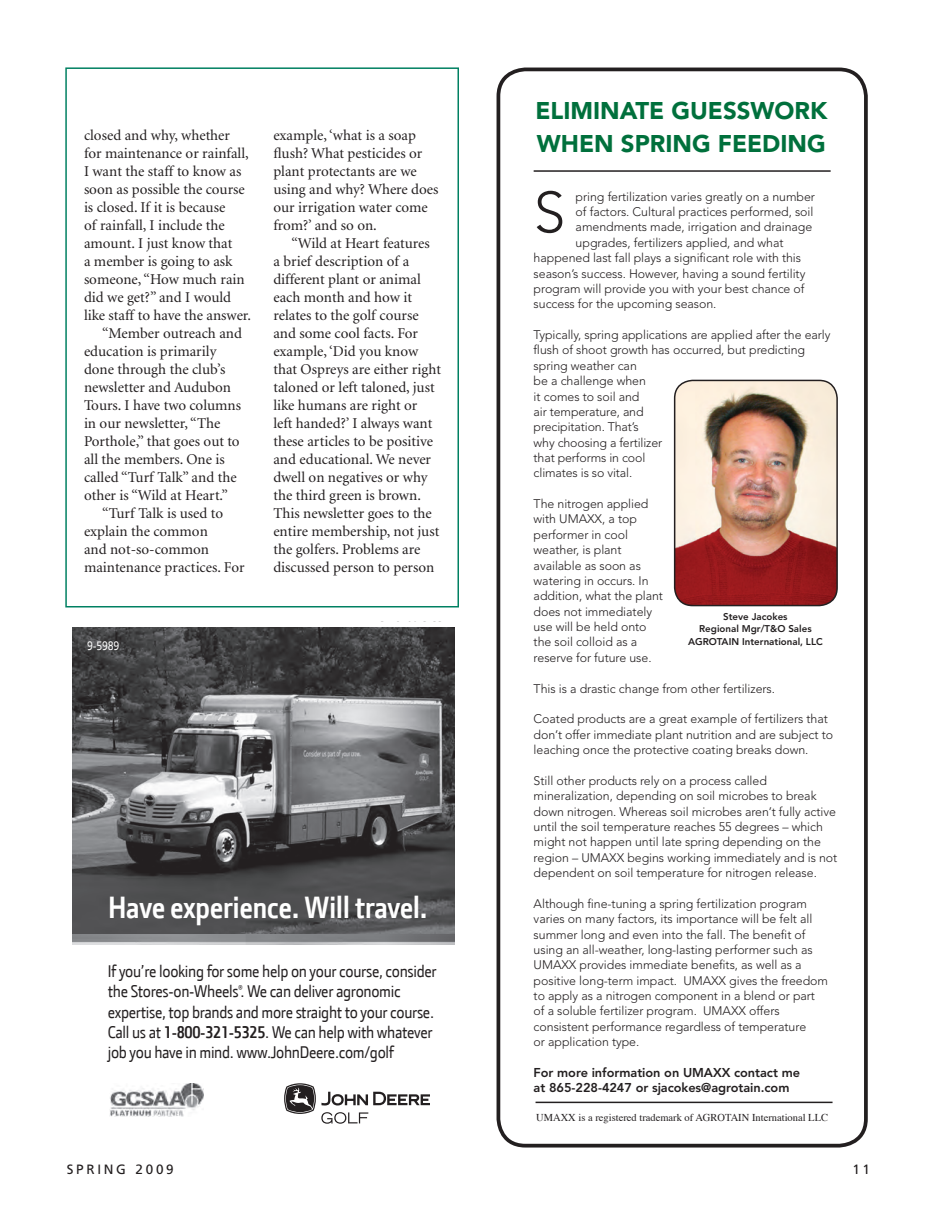
<style>
.page{position:relative;width:945px;height:1215px;background:#fff}
.page>*{position:absolute;margin:0;border:0;box-sizing:border-box;transform-origin:0 0}
.t1{font:300 57px "Avenir LT Std";color:#231f20}
.t2{font:700 31.05px "JD Sans";letter-spacing:-.02em;color:#fff;scale:.94 1}
.t3{font:900 24px/33px "Avenir LT Std";color:#00703c}
.t4{font:17.1px/20.1px "JD Sans";letter-spacing:-.02em;color:#231f20;scale:.94 1}
.t5{font:15px/18px "Minion";color:#231f20}
.t6{font:13.5px "Frutiger";letter-spacing:.2em;color:#231f20}
.t7{font:800 12.75px/15.5px "Avenir LT Std";letter-spacing:-.005em;color:#231f20}
.t8{font:12.45px "JD Sans";color:#fff;scale:.94 1}
.t9{font:300 12.3px/15.3px "Avenir LT Std";letter-spacing:-.005em;color:#231f20}
.t10{font:10.5px "Times";color:#231f20}
.t11{font:800 9.75px/12.8px "Avenir LT Std";color:#231f20;text-align:center}
.s1{font-weight:700}
</style>
<div class="page">
<div style="left:65px;top:67px;width:394px;height:541px;background:#fff;border:2px solid #008062"></div>
<div style="left:497px;top:68px;width:371px;height:1080px;border:4px solid #231f20;border-radius:27px"></div>
<hr style="left:536px;top:1102px;width:297px;height:1px;background:#231f20">
<img style="left:675px;top:380px;width:162px;height:226px">
<div style="left:674px;top:380px;width:164px;height:226px;border:2px solid #231f20;border-radius:18px"></div>
<hr style="left:534px;top:170px;width:297px;height:2px;background:#231f20">
<img style="left:72px;top:628px;width:382px;height:317px">
<svg style="left:284px;top:1083px;width:146px;height:41px"></svg>
<img style="left:109px;top:1083px;width:94px;height:33px">
<p class="t5" style="left:84px;top:126px;width:148px">closed and why, whether</p>
<p class="t5" style="left:84px;top:144px;width:166px">for maintenance or rainfall,</p>
<p class="t5" style="left:84px;top:162px;width:159px">I want the staff to know as</p>
<p class="t5" style="left:84px;top:180px;width:162px">soon as possible the course</p>
<p class="t5" style="left:84px;top:198px;width:143px">is closed. If it is because</p>
<p class="t5" style="left:84px;top:216px;width:142px">of rainfall, I include the</p>
<p class="t5" style="left:84px;top:234px;width:150px">amount. I just know that</p>
<p class="t5" style="left:84px;top:252px;width:150px">a member is going to ask</p>
<p class="t5" style="left:84px;top:270px;width:162px">someone, “How much rain</p>
<p class="t5" style="left:84px;top:288px;width:149px">did we get?” and I would</p>
<p class="t5" style="left:84px;top:306px;width:169px">like staff to have the answer.</p>
<p class="t5" style="left:102px;top:324px;width:142px">“Member outreach and</p>
<p class="t5" style="left:84px;top:342px;width:134px">education is primarily</p>
<p class="t5" style="left:84px;top:360px;width:143px">done through the club’s</p>
<p class="t5" style="left:84px;top:378px;width:149px">newsletter and Audubon</p>
<p class="t5" style="left:84px;top:396px;width:159px">Tours. I have two columns</p>
<p class="t5" style="left:84px;top:414px;width:138px">in our newsletter, “The</p>
<p class="t5" style="left:84px;top:432px;width:157px">Porthole,” that goes out to</p>
<p class="t5" style="left:84px;top:450px;width:142px">all the members. One is</p>
<p class="t5" style="left:84px;top:468px;width:154px">called “Turf Talk” and the</p>
<p class="t5" style="left:84px;top:486px;width:146px">other is “Wild at Heart.”</p>
<p class="t5" style="left:102px;top:504px;width:123px">“Turf Talk is used to</p>
<p class="t5" style="left:84px;top:522px;width:125px">explain the common</p>
<p class="t5" style="left:84px;top:540px;width:127px">and not-so-common</p>
<p class="t5" style="left:84px;top:558px;width:162px">maintenance practices. For</p>
<p class="t5" style="left:273px;top:126px;width:167px">example, ‘what is a soap flush? What pesticides or plant protectants are we using and why? Where does our irrigation water come from?’ and so on.</p>
<p class="t5" style="left:273px;top:234px;width:169px;text-indent:18px">“Wild at Heart features<br>a brief description of a different plant or animal each month and how it relates to the golf course and some cool facts. For example, ‘Did you know that Ospreys are either right taloned or left taloned, just like humans are right or<br>left handed?’ I always want these articles to be positive and educational. We never dwell on negatives or why the third green is brown.<br>This newsletter goes to the entire membership, not just the golfers. Problems are discussed person to person</p>
<p class="t8" style="left:87px;top:638px;width:36px">9-5989</p>
<h2 class="t2" style="left:108px;top:887px;width:342px">Have experience. Will travel.</h2>
<p class="t4" style="left:108px;top:961px;width:351px">If you’re looking for some help on your course, consider the Stores-on-Wheels<sup>®</sup>. We can deliver agronomic expertise, top brands and more straight to your course.<br>Call us at <span class="s1">1-800-321-5325</span>. We can help with whatever job you have in mind. www.JohnDeere.com/golf</p>
<h3 class="t3" style="left:535px;top:94px;width:293px">ELIMINATE GUESSWORK<br>WHEN SPRING FEEDING</h3>
<h1 class="t1" style="left:534px;top:179px;width:33px">S</h1>
<p class="t9" style="left:576px;top:189px;width:241px">pring fertilization varies greatly on a number</p>
<p class="t9" style="left:576px;top:204px;width:239px">of factors. Cultural practices performed, soil</p>
<p class="t9" style="left:576px;top:220px;width:238px">amendments made, irrigation and drainage</p>
<p class="t9" style="left:576px;top:235px;width:209px">upgrades, fertilizers applied, and what</p>
<p class="t9" style="left:534px;top:250px;width:269px">happened last fall plays a significant role with this</p>
<p class="t9" style="left:534px;top:266px;width:273px">season’s success. However, having a sound fertility</p>
<p class="t9" style="left:534px;top:281px;width:272px">program will provide you with your best chance of</p>
<p class="t9" style="left:534px;top:296px;width:184px">success for the upcoming season.</p>
<p class="t9" style="left:534px;top:327px;width:298px">Typically, spring applications are applied after the early flush of shoot growth has occurred, but predicting spring weather can<br>be a challenge when<br>it comes to soil and<br>air temperature, and<br>precipitation. That’s<br>why choosing a fertilizer<br>that performs in cool<br>climates is so vital.</p>
<p class="t9" style="left:534px;top:496px;width:131px">The nitrogen applied with UMAXX, a top performer in cool weather, is plant available as soon as watering in occurs. In addition, what the plant does not immediately use will be held onto the soil colloid as a reserve for future use.</p>
<p class="t9" style="left:534px;top:681px;width:243px">This is a drastic change from other fertilizers.</p>
<p class="t9" style="left:534px;top:711px;width:301px">Coated products are a great example of fertilizers that don’t offer immediate plant nutrition and are subject to leaching once the protective coating breaks down.</p>
<p class="t9" style="left:534px;top:773px;width:305px">Still other products rely on a process called mineralization, depending on soil microbes to break down nitrogen. Whereas soil microbes aren’t fully active until the soil temperature reaches 55 degrees – which might not happen until late spring depending on the region – UMAXX begins working immediately and is not dependent on soil temperature for nitrogen release.</p>
<p class="t9" style="left:534px;top:896px;width:296px">Although fine-tuning a spring fertilization program varies on many factors, its importance will be felt all summer long and even into the fall. The benefit of using an all-weather, long-lasting performer such as UMAXX provides immediate benefits, as well as a positive long-term impact. UMAXX gives the freedom to apply as a nitrogen component in a blend or part of a soluble fertilizer program. UMAXX offers consistent performance regardless of temperature<br>or application type.</p>
<p class="t7" style="left:534px;top:1065px;width:268px">For more information on UMAXX contact me at 865-228-4247 or sjacokes@agrotain.com</p>
<p class="t11" style="left:688px;top:610px;width:136px">Steve Jacokes<br>Regional Mgr/T&amp;O Sales<br>AGROTAIN International, LLC</p>
<p class="t10" style="left:536px;top:1108px;width:293px">UMAXX is a registered trademark of AGROTAIN International LLC</p>
<p class="t6" style="left:67px;top:1161px;width:108px">SPRING 2009</p>
<p class="t6" style="left:852px;top:1161px;width:19px">11</p>
</div>
